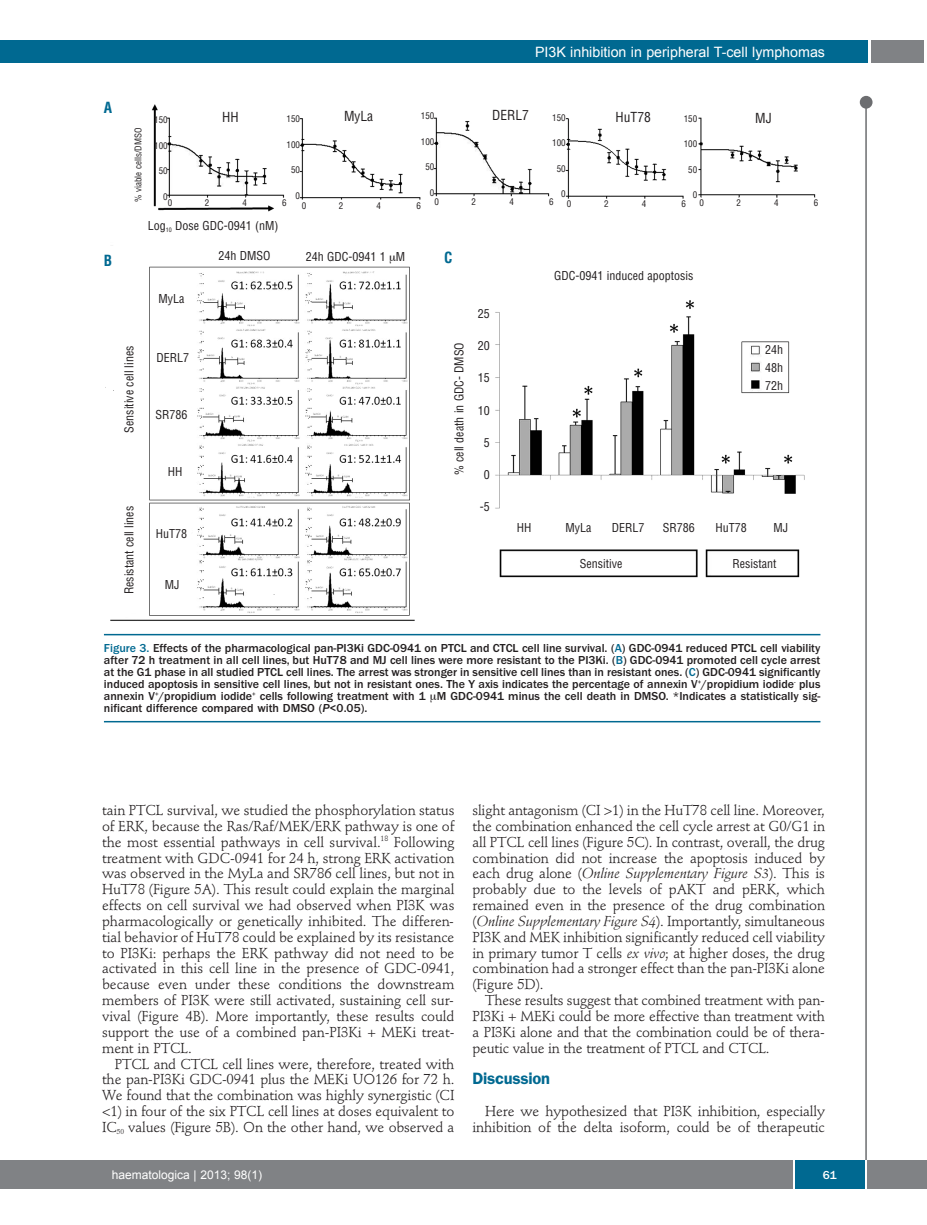
<style>
.page{position:relative;width:927px;height:1225px;background:#fff}
.page>*{position:absolute;margin:0;border:0;box-sizing:border-box;transform-origin:0 0}
.t1{font:600 16.5px "Franklin Gothic";letter-spacing:-.015em;color:#006991}
.t2{font:700 condensed 15px "Helvetica";color:#006991}
.t3{font:14.25px/15.9px "Stempel Schneidler";letter-spacing:-.01em;color:#231f20;text-align:justify}
.t4{font:14.25px "Arial";color:#fff}
.t5{font:condensed 13.5px "Helvetica";color:#231f20}
.t6{font:500 12px/12px "Franklin Gothic";color:#231f20;text-align:justify}
.t7{font:condensed 12px/18px "Helvetica";color:#231f20;text-align:justify}
.t8{font:12px "Arial";color:#fff}
.t9{font:500 12px "Franklin Gothic";color:#fff}
.t10{font:condensed 9px "Helvetica";color:#231f20}
.s1{color:#006991}
.s2{font-style:italic}
</style>
<div class="page">
<div style="left:860px;top:96px;width:12px;height:13px;background:#6c6d70;border-radius:50%"></div>
<hr style="left:865px;top:98px;width:2px;height:1062px;background:#6c6d70">
<div style="left:871px;top:40px;width:52px;height:22px;background:#808285"></div>
<div style="left:18px;top:40px;width:849px;height:22px;background:#006991"></div>
<div style="left:17px;top:1160px;width:910px;height:28px;background:#808285"></div>
<div style="left:795px;top:1160px;width:70px;height:28px;background:#006991"></div>
<hr style="left:793px;top:1160px;width:2px;height:28px;background:#fff">
<hr style="left:865px;top:1160px;width:2px;height:28px;background:#fff">
<div style="left:0;top:40px;width:19px;height:22px;background:#006991"></div>
<div style="left:0;top:1160px;width:18px;height:28px;background:#808285"></div>
<img style="left:110px;top:104px;width:706px;height:517px">
<hr style="left:104px;top:634px;width:716px;height:1px;background:#006991">
<hr style="left:104px;top:721px;width:716px;height:1px;background:#006991">
<svg style="left:390px;top:255px;width:6px;height:8px"></svg>
<p class="t2" style="left:104px;top:99px;width:10px">A</p>
<p class="t4" style="left:535px;top:44px;width:292px">PI3K inhibition in peripheral T-cell lymphomas</p>
<p class="t10" style="left:133px;top:202px;width:76px;rotate:-90deg">% viable cells/DMSO</p>
<p class="t10" style="left:154px;top:115px;width:15px">150</p>
<p class="t5" style="left:222px;top:109px;width:18px">HH</p>
<p class="t5" style="left:344px;top:109px;width:31px">MyLa</p>
<p class="t5" style="left:492px;top:108px;width:38px">DERL7</p>
<p class="t5" style="left:616px;top:109px;width:37px">HuT78</p>
<p class="t5" style="left:755px;top:110px;width:18px">MJ</p>
<p class="t10" style="left:154px;top:140px;width:15px">100</p>
<p class="t10" style="left:159px;top:166px;width:10px">50</p>
<p class="t10" style="left:163px;top:191px;width:6px">0</p>
<p class="t10" style="left:421px;top:111px;width:15px">150</p>
<p class="t10" style="left:421px;top:136px;width:15px">100</p>
<p class="t10" style="left:425px;top:162px;width:10px">50</p>
<p class="t10" style="left:430px;top:187px;width:6px">0</p>
<p class="t10" style="left:552px;top:112px;width:15px">150</p>
<p class="t10" style="left:552px;top:138px;width:15px">100</p>
<p class="t10" style="left:557px;top:163px;width:10px">50</p>
<p class="t10" style="left:561px;top:189px;width:6px">0</p>
<p class="t10" style="left:684px;top:113px;width:15px">150</p>
<p class="t10" style="left:684px;top:139px;width:15px">100</p>
<p class="t10" style="left:688px;top:164px;width:10px">50</p>
<p class="t10" style="left:693px;top:190px;width:6px">0</p>
<p class="t10" style="left:287px;top:114px;width:15px">150</p>
<p class="t10" style="left:287px;top:139px;width:15px">100</p>
<p class="t10" style="left:291px;top:165px;width:10px">50</p>
<p class="t10" style="left:296px;top:190px;width:6px">0</p>
<p class="t10" style="left:434px;top:196px;width:6px">0</p>
<p class="t10" style="left:472px;top:196px;width:6px">2</p>
<p class="t10" style="left:509px;top:196px;width:6px">4</p>
<p class="t10" style="left:549px;top:196px;width:6px">6</p>
<p class="t10" style="left:567px;top:199px;width:6px">0</p>
<p class="t10" style="left:604px;top:199px;width:6px">2</p>
<p class="t10" style="left:642px;top:199px;width:6px">4</p>
<p class="t10" style="left:681px;top:199px;width:6px">6</p>
<p class="t10" style="left:699px;top:198px;width:6px">0</p>
<p class="t10" style="left:736px;top:198px;width:6px">2</p>
<p class="t10" style="left:774px;top:198px;width:6px">4</p>
<p class="t10" style="left:814px;top:198px;width:6px">6</p>
<p class="t10" style="left:168px;top:197px;width:6px">0</p>
<p class="t10" style="left:205px;top:197px;width:6px">2</p>
<p class="t10" style="left:243px;top:197px;width:6px">4</p>
<p class="t10" style="left:282px;top:197px;width:6px">6</p>
<p class="t10" style="left:302px;top:201px;width:6px">0</p>
<p class="t10" style="left:339px;top:201px;width:6px">2</p>
<p class="t10" style="left:377px;top:201px;width:6px">4</p>
<p class="t10" style="left:416px;top:201px;width:6px">6</p>
<p class="t7" style="left:148px;top:217px;width:132px">Log<sub>10</sub> Dose GDC-0941 (nM)</p>
<p class="t7" style="left:219px;top:247px;width:53px">24h DMSO</p>
<p class="t7" style="left:158px;top:289px;width:27px">MyLa</p>
<p class="t2" style="left:104px;top:252px;width:10px">B</p>
<p class="t2" style="left:444px;top:249px;width:10px">C</p>
<p class="t7" style="left:306px;top:248px;width:101px">24h GDC-0941 1 M</p>
<p class="t7" style="left:120px;top:433px;width:89px;rotate:-90deg">Sensitive cell lines</p>
<p class="t7" style="left:450px;top:475px;width:135px;rotate:-90deg">% cell death in GDC- DMSO</p>
<p class="t7" style="left:120px;top:594px;width:90px;rotate:-90deg">Resistant cell lines</p>
<p class="t7" style="left:156px;top:349px;width:34px">DERL7</p>
<p class="t7" style="left:155px;top:406px;width:33px">SR786</p>
<p class="t7" style="left:168px;top:462px;width:16px">HH</p>
<p class="t7" style="left:156px;top:525px;width:33px">HuT78</p>
<p class="t7" style="left:165px;top:576px;width:16px">MJ</p>
<p class="t7" style="left:478px;top:305px;width:13px">25</p>
<p class="t7" style="left:478px;top:337px;width:13px">20</p>
<p class="t7" style="left:478px;top:369px;width:13px">15</p>
<p class="t7" style="left:478px;top:401px;width:13px">10</p>
<p class="t7" style="left:484px;top:434px;width:7px">5</p>
<p class="t7" style="left:484px;top:466px;width:7px">0</p>
<p class="t7" style="left:480px;top:498px;width:11px">-5</p>
<p class="t7" style="left:554px;top:267px;width:141px">GDC-0941 induced apoptosis</p>
<p class="t7" style="left:765px;top:340px;width:19px">24h 48h 72h</p>
<p class="t7" style="left:517px;top:518px;width:16px">HH</p>
<p class="t7" style="left:565px;top:518px;width:27px">MyLa</p>
<p class="t7" style="left:612px;top:518px;width:34px">DERL7</p>
<p class="t7" style="left:663px;top:518px;width:33px">SR786</p>
<p class="t7" style="left:715px;top:518px;width:33px">HuT78</p>
<p class="t7" style="left:773px;top:518px;width:16px">MJ</p>
<p class="t7" style="left:580px;top:555px;width:44px">Sensitive</p>
<p class="t7" style="left:732px;top:554px;width:45px">Resistant</p>
<p class="t6" style="left:104px;top:643px;width:718px"><span class="s1">Figure 3.</span> Effects of the pharmacological pan-PI3Ki GDC-0941 on PTCL and CTCL cell line survival. (<span class="s1">A</span>) GDC-0941 reduced PTCL cell viability after 72 h treatment in all cell lines, but HuT78 and MJ cell lines were more resistant to the PI3Ki. (<span class="s1">B</span>) GDC-0941 promoted cell cycle arrest at the G1 phase in all studied PTCL cell lines. The arrest was stronger in sensitive cell lines than in resistant ones. (<span class="s1">C</span>) GDC-0941 significantly induced apoptosis in sensitive cell lines, but not in resistant ones. The Y axis indicates the percentage of annexin V<sup>+</sup>/propidium iodide<sup>-</sup> plus annexin V<sup>+</sup>/propidium iodide<sup>+</sup> cells following treatment with 1 M GDC-0941 minus the cell death in DMSO. *Indicates a statistically sig&shy;nificant difference compared with DMSO (<span class="s2">P</span>&lt;0.05).</p>
<p class="t3" style="left:102px;top:803px;width:354px">tain PTCL survival, we studied the phosphorylation status of ERK, because the Ras/Raf/MEK/ERK pathway is one of the most essential pathways in cell survival.<sup>18</sup> Following treatment with GDC-0941 for 24 h, strong ERK activation was observed in the MyLa and SR786 cell lines, but not in HuT78 (Figure 5A). This result could explain the marginal effects on cell survival we had observed when PI3K was pharmacologically or genetically inhibited. The differen&shy;tial behavior of HuT78 could be explained by its resistance to PI3Ki: perhaps the ERK pathway did not need to be activated in this cell line in the presence of GDC-0941, because even under these conditions the downstream members of PI3K were still activated, sustaining cell sur&shy;vival (Figure 4B). More importantly, these results could support the use of a combined pan-PI3Ki + MEKi treat&shy;ment in PTCL.</p>
<p class="t3" style="left:102px;top:1057px;width:354px;text-indent:13px">PTCL and CTCL cell lines were, therefore, treated with the pan-PI3Ki GDC-0941 plus the MEKi UO126 for 72 h.<br>We found that the combination was highly synergistic (CI &lt;1) in four of the six PTCL cell lines at doses equivalent to IC<sub>50</sub> values (Figure 5B). On the other hand, we observed a</p>
<p class="t3" style="left:472px;top:803px;width:354px">slight antagonism (CI &gt;1) in the HuT78 cell line. Moreover, the combination enhanced the cell cycle arrest at G0/G1 in all PTCL cell lines (Figure 5C). In contrast, overall, the drug combination did not increase the apoptosis induced by each drug alone (<span class="s2">Online Supplementary Figure S3</span>). This is probably due to the levels of pAKT and pERK, which remained even in the presence of the drug combination (<span class="s2">Online Supplementary Figure S4</span>). Importantly, simultaneous PI3K and MEK inhibition significantly reduced cell viability in primary tumor T cells <span class="s2">ex vivo</span>; at higher doses, the drug combination had a stronger effect than the pan-PI3Ki alone (Figure 5D).</p>
<p class="t3" style="left:472px;top:993px;width:354px;text-indent:13px">These results suggest that combined treatment with pan-PI3Ki + MEKi could be more effective than treatment with a PI3Ki alone and that the combination could be of thera&shy;peutic value in the treatment of PTCL and CTCL.</p>
<p class="t1" style="left:472px;top:1073px;width:79px">Discussion</p>
<p class="t3" style="left:472px;top:1104px;width:354px;text-align:right">Here we hypothesized that PI3K inhibition, especially inhibition of the delta isoform, could be of therapeutic</p>
<p class="t8" style="left:112px;top:1168px;width:152px">haematologica | 2013; 98(1)</p>
<p class="t9" style="left:823px;top:1171px;width:16px">61</p>
</div>
